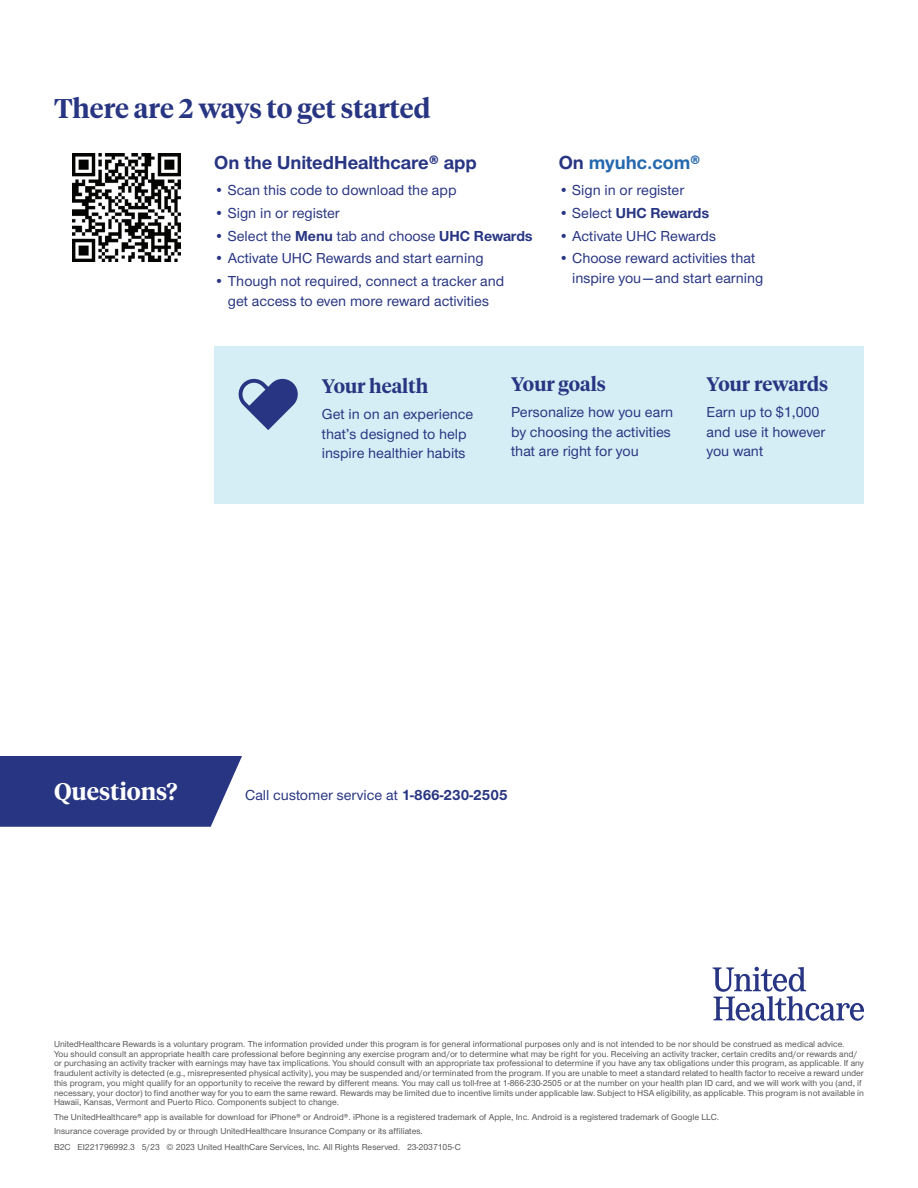
<style>
.page{position:relative;width:918px;height:1188px;background:#fff}
.page>*{position:absolute;margin:0;border:0;box-sizing:border-box;transform-origin:0 0}
.t1{font:600 27px "UHC Serif Headline";color:#283582}
.t2{font:600 24px "UHC Serif Headline";color:#fff}
.t3{font:600 19.5px "UHC Serif Headline";color:#283582}
.t4{font:700 19.5px "UHC Sans";color:#283582}
.t5{font:700 19.5px "UHC Sans";color:#2468ae}
.t6{font:500 15px/19.5px "UHC Sans";color:#283582}
.t7{font:700 15px "UHC Sans";color:#283582}
.t8{font:9px/9.8px "UHC Sans";color:#57585a}
.s1{font-weight:700}
.s2{color:#283582}
.s3{font-weight:500}
</style>
<div class="page">
<svg style="left:713px;top:967px;width:151px;height:54px"></svg>
<div style="left:214px;top:346px;width:650px;height:158px;background:#d5eef5"></div>
<svg style="left:238px;top:378px;width:60px;height:52px"></svg>
<img style="left:72px;top:153px;width:108px;height:108px">
<svg style="left:0;top:756px;width:242px;height:71px;background:#36428a"></svg>
<h1 class="t1" style="left:54px;top:90px;width:378px">There are 2 ways to get started</h1>
<h3 class="t4" style="left:214px;top:149px;width:264px">On the UnitedHealthcare® app</h3>
<h3 class="t6" style="left:214px;top:179px;width:244px">• Scan this code to download the app</h3>
<h3 class="t6" style="left:214px;top:202px;width:127px">• Sign in or register</h3>
<h3 class="t6" style="left:214px;top:225px;width:320px">• Select the <span class="s1">Menu</span> tab and choose <span class="s1">UHC Rewards</span></h3>
<h3 class="t6" style="left:214px;top:248px;width:271px">• Activate UHC Rewards and start earning</h3>
<h3 class="t6" style="left:214px;top:271px;width:292px;text-align:center">• Though not required, connect a tracker and get access to even more reward activities</h3>
<h3 class="t5" style="left:559px;top:149px;width:143px"><span class="s2">On</span> myuhc.com®</h3>
<h3 class="t6" style="left:559px;top:179px;width:127px">• Sign in or register</h3>
<h3 class="t7" style="left:559px;top:203px;width:152px"><span class="s3">• Select</span> UHC Rewards</h3>
<h3 class="t6" style="left:559px;top:225px;width:159px">• Activate UHC Rewards</h3>
<h3 class="t6" style="left:572px;top:248px;width:193px;text-indent:-14px">• Choose reward activities that inspire you—and start earning</h3>
<h3 class="t3" style="left:322px;top:373px;width:108px">Your health</h3>
<h3 class="t6" style="left:322px;top:404px;width:153px">Get in on an experience that’s designed to help inspire healthier habits</h3>
<h3 class="t3" style="left:511px;top:371px;width:96px">Your goals</h3>
<h3 class="t6" style="left:511px;top:402px;width:164px">Personalize how you earn by choosing the activities that are right for you</h3>
<h3 class="t3" style="left:707px;top:371px;width:123px">Your rewards</h3>
<h3 class="t6" style="left:707px;top:402px;width:120px">Earn up to $1,000 and use it however you want</h3>
<h2 class="t2" style="left:54px;top:775px;width:125px">Questions?</h2>
<h3 class="t6" style="left:245px;top:784px;width:264px">Call customer service at <span class="s1">1-866-230-2505</span></h3>
<p class="t8" style="left:54px;top:1039px;width:811px">UnitedHealthcare Rewards is a voluntary program. The information provided under this program is for general informational purposes only and is not intended to be nor should be construed as medical advice.<br>You should consult an appropriate health care professional before beginning any exercise program and/or to determine what may be right for you. Receiving an activity tracker, certain credits and/or rewards and/ or purchasing an activity tracker with earnings may have tax implications. You should consult with an appropriate tax professional to determine if you have any tax obligations under this program, as applicable. If any fraudulent activity is detected (e.g., misrepresented physical activity), you may be suspended and/or terminated from the program. If you are unable to meet a standard related to health factor to receive a reward under this program, you might qualify for an opportunity to receive the reward by different means. You may call us toll-free at 1-866-230-2505 or at the number on your health plan ID card, and we will work with you (and, if necessary, your doctor) to find another way for you to earn the same reward. Rewards may be limited due to incentive limits under applicable law. Subject to HSA eligibility, as applicable. This program is not available in Hawaii, Kansas, Vermont and Puerto Rico. Components subject to change.</p>
<p class="t8" style="left:54px;top:1109px;width:667px;line-height:14.2px">The UnitedHealthcare® app is available for download for iPhone® or Android®. iPhone is a registered trademark of Apple, Inc. Android is a registered trademark of Google LLC.<br>Insurance coverage provided by or through UnitedHealthcare Insurance Company or its affiliates.</p>
<p class="t8" style="left:54px;top:1142px;width:408px">B2C EI221796992.3 5/23 © 2023 United HealthCare Services, Inc. All Rights Reserved. 23-2037105-C</p>
</div>
